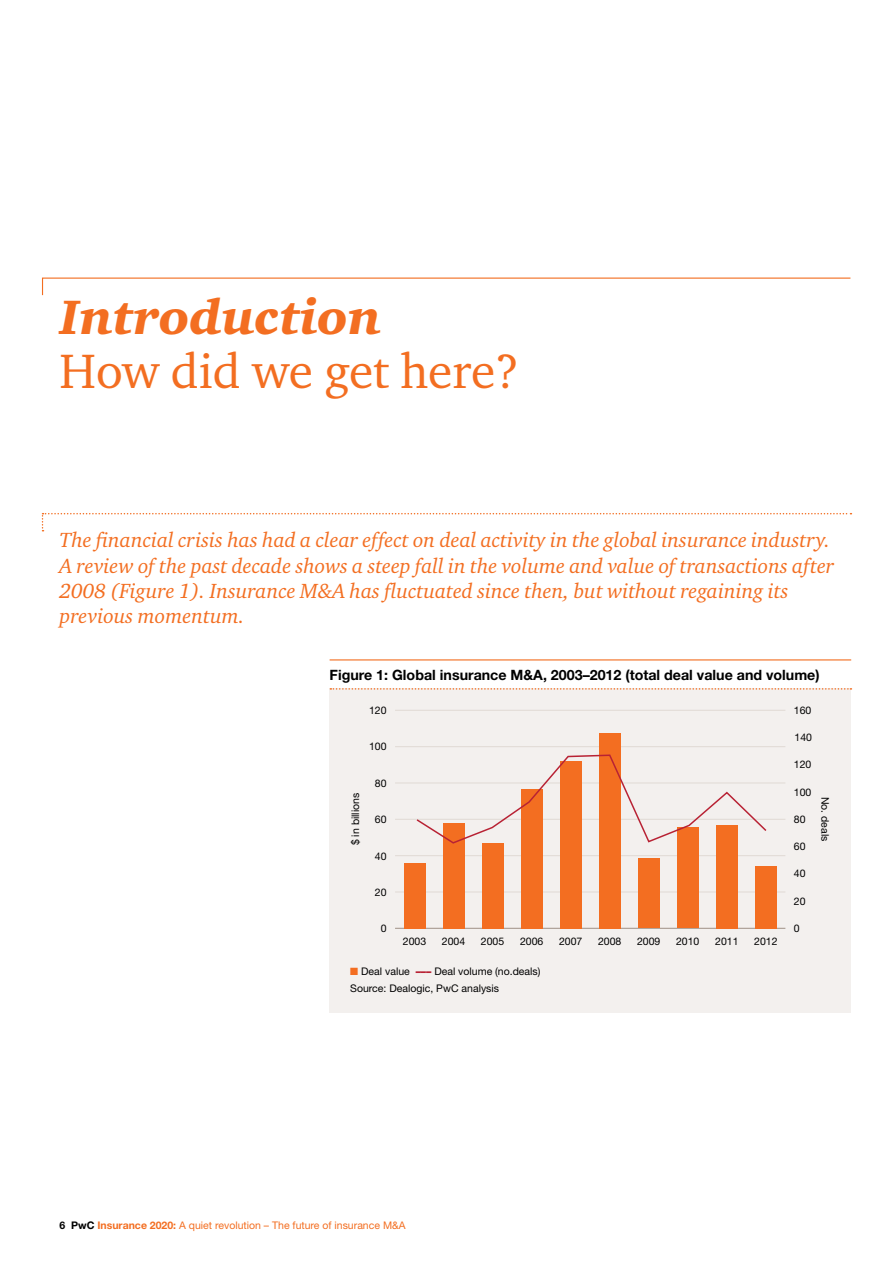
<style>
.page{position:relative;width:893px;height:1263px;background:#fff}
.page>*{position:absolute;margin:0;border:0;box-sizing:border-box;transform-origin:0 0}
.t1{font:49.5px "Charter ITC";color:#f36e21}
.t2{font:49.5px "Charter ITC Blac Ital";color:#f36e21}
.t3{font:italic 21px/25.2px "Charter ITC";color:#f36e21}
.t4{font:700 14.25px "Helvetica Neue";color:#000}
.t5{font:10.5px/16.8px "Helvetica Neue";color:#000}
.t6{font:10.5px "Helvetica Neue";color:#f36e21}
.s1{color:#f36e21}
.s2{font-weight:900;color:#b82234}
.s3{font-weight:700;color:#000}
.s4{font-weight:700}
</style>
<div class="page">
<svg style="left:42px;top:277px;width:809px;height:19px"></svg>
<svg style="left:42px;top:513px;width:809px;height:18px"></svg>
<div style="left:329px;top:688px;width:522px;height:325px;background:#f3f0ee"></div>
<hr style="left:330px;top:659px;width:521px;height:1px;background:#f36e21">
<svg style="left:330px;top:688px;width:521px;height:2px"></svg>
<hr style="left:395px;top:928px;width:390px;height:1px;background:#a89b91">
<hr style="left:395px;top:710px;width:390px;height:1px;background:#e2dcd7">
<hr style="left:395px;top:746px;width:390px;height:1px;background:#e2dcd7">
<hr style="left:395px;top:782px;width:390px;height:1px;background:#e2dcd7">
<hr style="left:395px;top:819px;width:390px;height:1px;background:#e2dcd7">
<hr style="left:395px;top:855px;width:390px;height:1px;background:#e2dcd7">
<hr style="left:395px;top:891px;width:390px;height:1px;background:#e2dcd7">
<div style="left:404px;top:863px;width:21px;height:65px;background:#f36e21"></div>
<div style="left:443px;top:823px;width:21px;height:105px;background:#f36e21"></div>
<div style="left:482px;top:843px;width:21px;height:85px;background:#f36e21"></div>
<div style="left:521px;top:789px;width:21px;height:139px;background:#f36e21"></div>
<div style="left:560px;top:761px;width:21px;height:167px;background:#f36e21"></div>
<div style="left:599px;top:733px;width:21px;height:195px;background:#f36e21"></div>
<div style="left:638px;top:859px;width:21px;height:69px;background:#f36e21"></div>
<div style="left:677px;top:827px;width:21px;height:101px;background:#f36e21"></div>
<div style="left:716px;top:825px;width:21px;height:103px;background:#f36e21"></div>
<div style="left:755px;top:866px;width:21px;height:62px;background:#f36e21"></div>
<svg style="left:415px;top:754px;width:353px;height:90px"></svg>
<h1 class="t2" style="left:60px;top:287px;width:324px">Introduction</h1>
<h1 class="t1" style="left:60px;top:341px;width:462px">How did we get here?</h1>
<p class="t3" style="left:60px;top:527px;width:776px">The financial crisis has had a clear effect on deal activity in the global insurance industry.<br>A review of the past decade shows a steep fall in the volume and value of transactions after 2008 (Figure 1). Insurance M&amp;A has fluctuated since then, but without regaining its previous momentum.</p>
<p class="t4" style="left:330px;top:666px;width:492px">Figure 1: Global insurance M&amp;A, 2003–2012 (total deal value and volume)</p>
<p class="t5" style="left:369px;top:702px;width:19px">120</p>
<p class="t5" style="left:794px;top:702px;width:19px">160</p>
<p class="t5" style="left:795px;top:729px;width:19px">140</p>
<p class="t5" style="left:369px;top:738px;width:19px">100</p>
<p class="t5" style="left:375px;top:774px;width:13px">80</p>
<p class="t5" style="left:375px;top:811px;width:13px">60</p>
<p class="t5" style="left:375px;top:847px;width:13px">40</p>
<p class="t5" style="left:375px;top:884px;width:13px">20</p>
<p class="t5" style="left:381px;top:920px;width:7px">0</p>
<p class="t5" style="left:350px;top:962px;width:192px"><span class="s1">■</span> Deal value <span class="s2">–––</span> Deal volume (no.deals)<br>Source: Dealogic, PwC analysis</p>
<p class="t5" style="left:794px;top:756px;width:19px">120</p>
<p class="t5" style="left:794px;top:783px;width:19px">100</p>
<p class="t5" style="left:794px;top:810px;width:13px">80</p>
<p class="t5" style="left:794px;top:838px;width:13px">60</p>
<p class="t5" style="left:794px;top:865px;width:13px">40</p>
<p class="t5" style="left:794px;top:892px;width:13px">20</p>
<p class="t5" style="left:794px;top:919px;width:7px">0</p>
<p class="t5" style="left:347px;top:845px;width:54px;rotate:-90deg">$ in billions</p>
<p class="t5" style="left:834px;top:797px;width:46px;rotate:90deg">No. deals</p>
<p class="t5" style="left:403px;top:933px;width:25px">2003</p>
<p class="t5" style="left:442px;top:933px;width:25px">2004</p>
<p class="t5" style="left:481px;top:933px;width:25px">2005</p>
<p class="t5" style="left:520px;top:933px;width:25px">2006</p>
<p class="t5" style="left:559px;top:933px;width:25px">2007</p>
<p class="t5" style="left:598px;top:933px;width:25px">2008</p>
<p class="t5" style="left:637px;top:933px;width:25px">2009</p>
<p class="t5" style="left:676px;top:933px;width:25px">2010</p>
<p class="t5" style="left:715px;top:933px;width:25px">2011</p>
<p class="t5" style="left:754px;top:933px;width:25px">2012</p>
<p class="t6" style="left:60px;top:1219px;width:348px"><span class="s3">6 PwC</span> <span class="s4">Insurance 2020:</span> A quiet revolution – The future of insurance M&amp;A</p>
</div>
